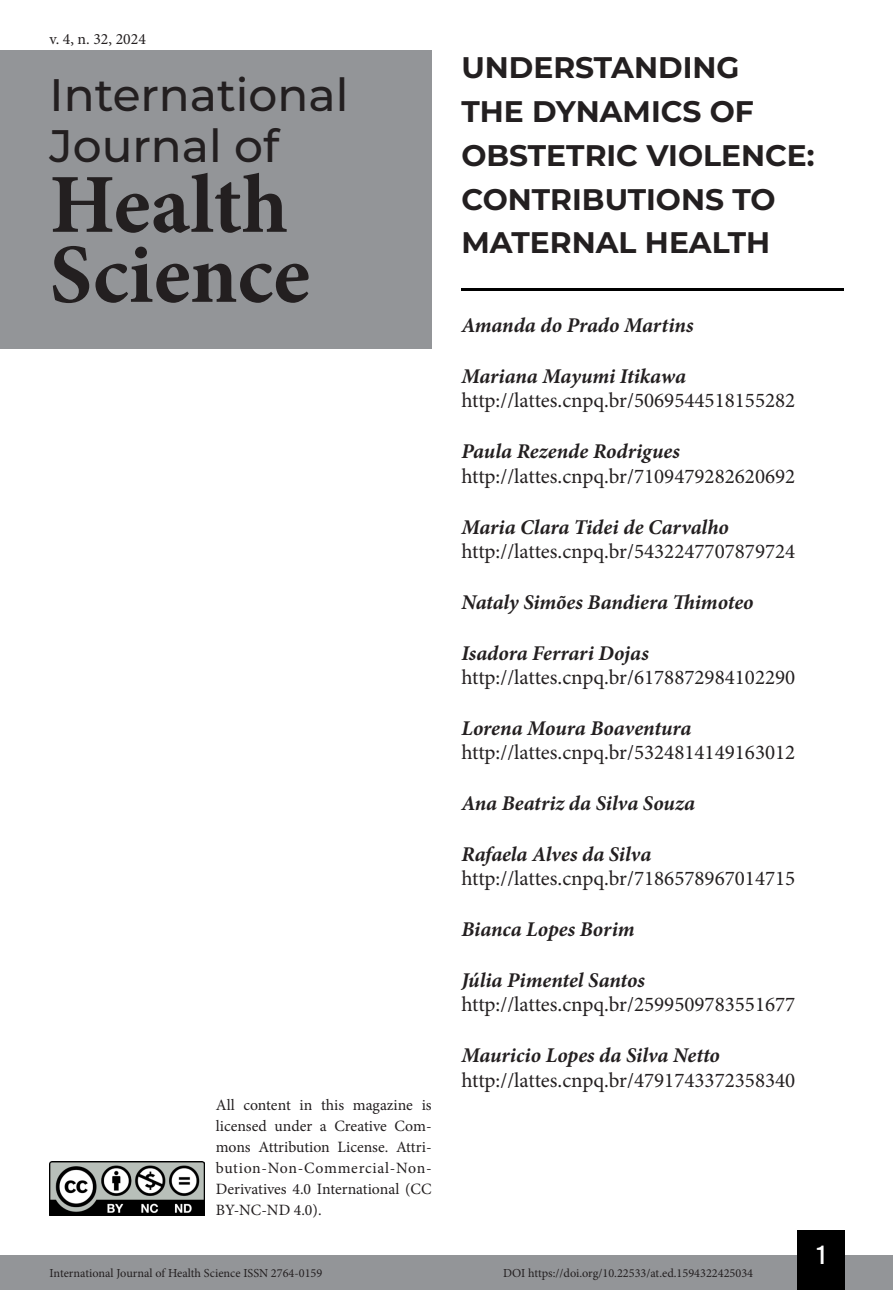
<style>
.page{position:relative;width:893px;height:1290px;background:#fff}
.page>*{position:absolute;margin:0;border:0;box-sizing:border-box;transform-origin:0 0}
.t1{font:700 84px/70px "Minion Pro";color:#231f20}
.t2{font:500 45.5px/50.8px "Montserrat";color:#231f20}
.Título_Artigo{font:700 29.75px/43.8px "Montserrat";color:#231f20}
.t3{font:26.25px "Bebas Kai";color:#fff}
.Infos_autor{font:21px "Minion Pro";color:#231f20}
.Autor{font:italic 700 21px "Minion Pro";letter-spacing:-.005em;color:#231f20}
.t4{font:15.75px/21px "Minion Pro";color:#231f20;text-align:justify}
.t5{font:12.25px "Minion Pro";color:#231f20}
</style>
<div class="page">
<div style="left:0;top:1255px;width:893px;height:35px;background:#939598"></div>
<div style="left:797px;top:1230px;width:48px;height:60px;background:#000"></div>
<img style="left:50px;top:1161px;width:154px;height:54px">
<div style="left:0;top:50px;width:432px;height:298px;background:#939598"></div>
<hr style="left:461px;top:288px;width:382px;height:2px;background:#000">
<p class="t4" style="left:50px;top:28px;width:98px">v. 4, n. 32, 2024</p>
<h2 class="t2" style="left:50px;top:68px;width:300px">International<br>Journal of</h2>
<h1 class="t1" style="left:50px;top:169px;width:262px">Health<br>Science</h1>
<p class="t4" style="left:216px;top:1095px;width:217px">All content in this magazine is licensed under a Creative Com&shy;mons Attribution License. Attri&shy;bution-Non-Commercial-Non-Derivatives 4.0 International (CC BY-NC-ND 4.0).</p>
<p class="Título_Artigo" style="left:461px;top:44px;width:355px">UNDERSTANDING<br>THE DYNAMICS OF<br>OBSTETRIC VIOLENCE:<br>CONTRIBUTIONS TO<br>MATERNAL HEALTH</p>
<p class="Autor" style="left:461px;top:310px;width:234px">Amanda do Prado Martins</p>
<p class="Autor" style="left:461px;top:361px;width:226px">Mariana Mayumi Itikawa</p>
<p class="Infos_autor" style="left:461px;top:387px;width:335px">http://lattes.cnpq.br/5069544518155282</p>
<p class="Autor" style="left:461px;top:436px;width:220px">Paula Rezende Rodrigues</p>
<p class="Infos_autor" style="left:461px;top:462px;width:335px">http://lattes.cnpq.br/7109479282620692</p>
<p class="Autor" style="left:461px;top:512px;width:269px">Maria Clara Tidei de Carvalho</p>
<p class="Infos_autor" style="left:461px;top:537px;width:335px">http://lattes.cnpq.br/5432247707879724</p>
<p class="Autor" style="left:461px;top:587px;width:294px">Nataly Simões Bandiera Thimoteo</p>
<p class="Autor" style="left:461px;top:638px;width:189px">Isadora Ferrari Dojas</p>
<p class="Infos_autor" style="left:461px;top:663px;width:335px">http://lattes.cnpq.br/6178872984102290</p>
<p class="Autor" style="left:461px;top:713px;width:232px">Lorena Moura Boaventura</p>
<p class="Infos_autor" style="left:461px;top:738px;width:335px">http://lattes.cnpq.br/5324814149163012</p>
<p class="Autor" style="left:461px;top:788px;width:235px">Ana Beatriz da Silva Souza</p>
<p class="Autor" style="left:461px;top:839px;width:191px">Rafaela Alves da Silva</p>
<p class="Infos_autor" style="left:461px;top:864px;width:335px">http://lattes.cnpq.br/7186578967014715</p>
<p class="Autor" style="left:461px;top:914px;width:175px">Bianca Lopes Borim</p>
<p class="Autor" style="left:461px;top:965px;width:185px">Júlia Pimentel Santos</p>
<p class="Infos_autor" style="left:461px;top:990px;width:335px">http://lattes.cnpq.br/2599509783551677</p>
<p class="Autor" style="left:461px;top:1040px;width:260px">Mauricio Lopes da Silva Netto</p>
<p class="Infos_autor" style="left:461px;top:1066px;width:335px">http://lattes.cnpq.br/4791743372358340</p>
<p class="t3" style="left:817px;top:1241px;width:10px">1</p>
<p class="t5" style="left:50px;top:1265px;width:274px">International Journal of Health Science ISSN 2764-0159</p>
<p class="t5" style="left:503px;top:1265px;width:252px">DOI https://doi.org/10.22533/at.ed.1594322425034</p>
</div>
